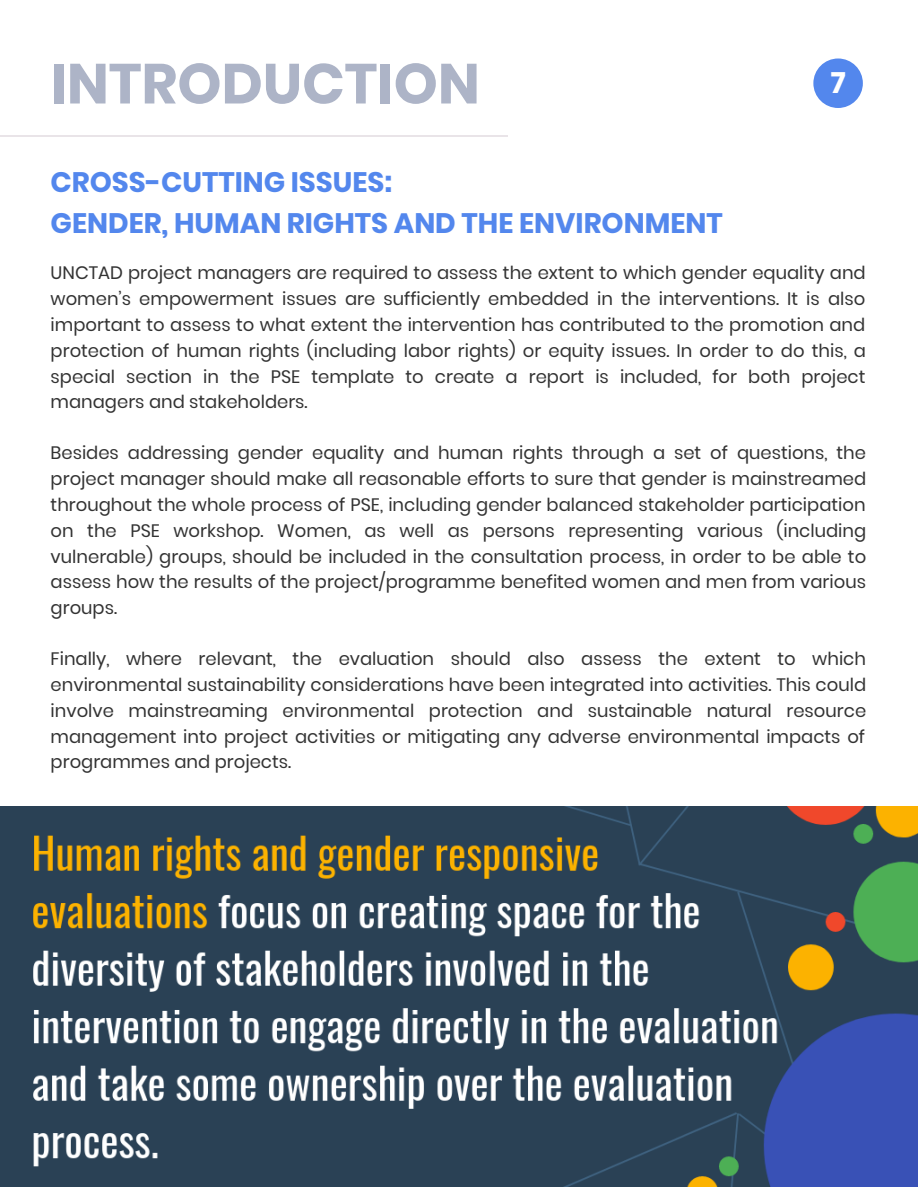
<style>
.page{position:relative;width:918px;height:1188px;background:#fff}
.page>*{position:absolute;margin:0;border:0;box-sizing:border-box;transform-origin:0 0}
.t1{font:700 56.25px "Poppins";color:#adb4c7}
.t2{font:700 29.25px "Poppins";color:#fff}
.t3{font:700 28.2px/40.5px "Poppins";color:#5387ed}
.t4{font:18px/25.8px "Poppins";color:#333;text-align:justify}
</style>
<div class="page">
<div style="left:813px;top:58px;width:50px;height:50px;background:#5387ed;border-radius:50%"></div>
<hr style="left:0;top:135px;width:507px;height:1px;background:#e9e4e8">
<img style="left:0;top:807px;width:918px;height:380px">
<h1 class="t1" style="left:51px;top:51px;width:431px">INTRODUCTION</h1>
<h3 class="t3" style="left:51px;top:162px;width:674px">CROSS-CUTTING ISSUES:<br>GENDER, HUMAN RIGHTS AND THE ENVIRONMENT</h3>
<h2 class="t2" style="left:831px;top:66px;width:16px">7</h2>
<p class="t4" style="left:51px;top:260px;width:817px">UNCTAD project managers are required to assess the extent to which gender equality and women’s empowerment issues are sufficiently embedded in the interventions. It is also important to assess to what extent the intervention has contributed to the promotion and protection of human rights (including labor rights) or equity issues. In order to do this, a special section in the PSE template to create a report is included, for both project managers and stakeholders.</p>
<p class="t4" style="left:51px;top:440px;width:817px">Besides addressing gender equality and human rights through a set of questions, the project manager should make all reasonable efforts to sure that gender is mainstreamed throughout the whole process of PSE, including gender balanced stakeholder participation on the PSE workshop. Women, as well as persons representing various (including vulnerable) groups, should be included in the consultation process, in order to be able to assess how the results of the project/programme benefited women and men from various groups.</p>
<p class="t4" style="left:51px;top:646px;width:817px">Finally, where relevant, the evaluation should also assess the extent to which environmental sustainability considerations have been integrated into activities. This could involve mainstreaming environmental protection and sustainable natural resource management into project activities or mitigating any adverse environmental impacts of programmes and projects.</p>
</div>
